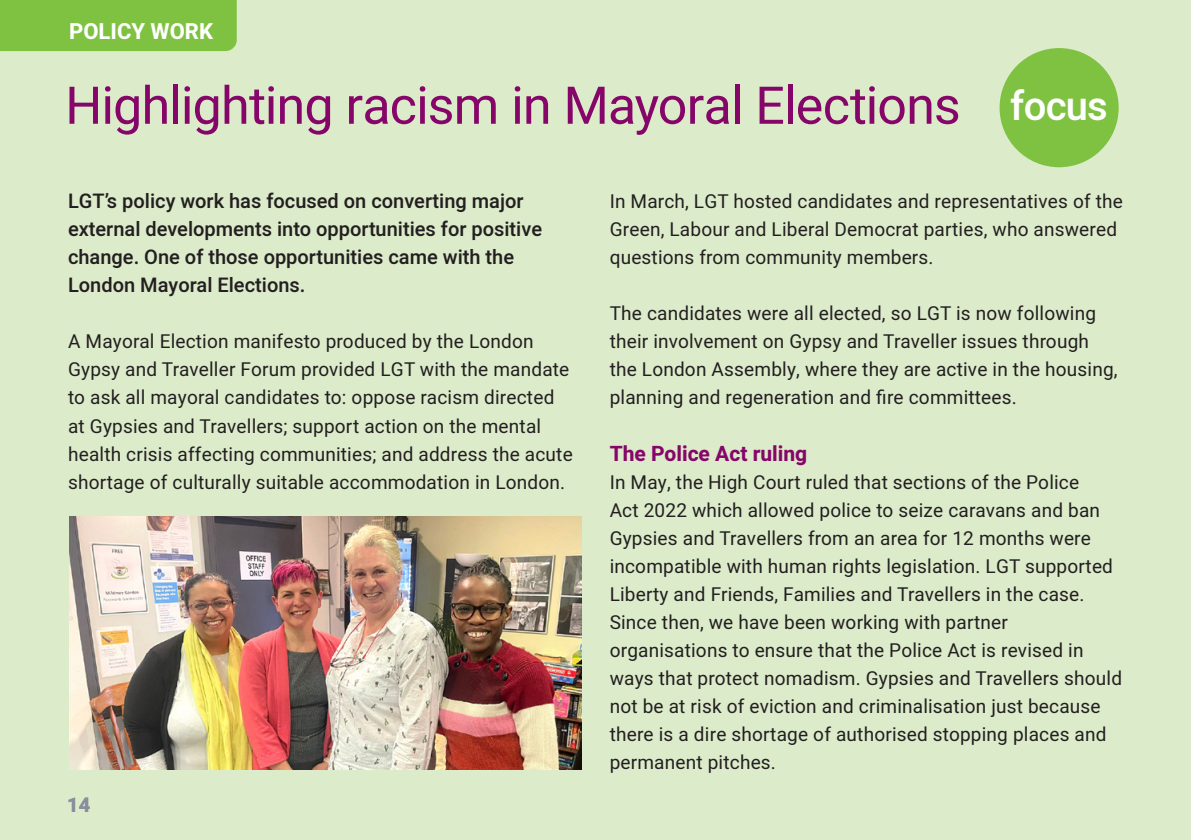
<style>
.page{position:relative;width:1191px;height:840px;background:#fff}
.page>*{position:absolute;margin:0;border:0;box-sizing:border-box;transform-origin:0 0}
.Heading_26_27{font:52px "Heebo";letter-spacing:-.02em;color:#860569}
.strap_left{font:500 40px "Heebo";letter-spacing:-.02em;color:#fff}
.strap_left-2{font:700 22px "Heebo";color:#fff}
.Crosshead_darker_pink_10_5_14{font:700 21px "Heebo";color:#860569}
.intro{font:500 20px/28px "Heebo";color:#231f20}
.Bodycopy{font:700 20px "Heebo";color:#8a8f9d}
.Bodycopy-2{font:19px/28px "Heebo";letter-spacing:.01em;color:#231f20}
</style>
<div class="page">
<div style="left:0;top:0;width:1191px;height:839px;background:#dcebca"></div>
<div style="left:0;top:0;width:237px;height:51px;background:#7fc241"></div>
<div style="left:999px;top:48px;width:119px;height:119px;background:#7fc241;border-radius:50%"></div>
<img style="left:69px;top:516px;width:512px;height:252px">
<p class="strap_left-2" style="left:69px;top:16px;width:145px">POLICY WORK</p>
<p class="Heading_26_27" style="left:65px;top:69px;width:897px">Highlighting racism in Mayoral Elections</p>
<p class="strap_left" style="left:1010px;top:78px;width:99px">focus</p>
<p class="intro" style="left:68px;top:187px;width:475px">LGT’s policy work has focused on converting major external developments into opportunities for positive change. One of those opportunities came with the London Mayoral Elections.</p>
<p class="Bodycopy-2" style="left:68px;top:327px;width:506px">A Mayoral Election manifesto produced by the London Gypsy and Traveller Forum provided LGT with the mandate to ask all mayoral candidates to: oppose racism directed at Gypsies and Travellers; support action on the mental health crisis affecting communities; and address the acute shortage of culturally suitable accommodation in London.</p>
<p class="Bodycopy" style="left:67px;top:790px;width:25px">14</p>
<p class="Bodycopy-2" style="left:609px;top:187px;width:515px">In March, LGT hosted candidates and representatives of the<br>Green, Labour and Liberal Democrat parties, who answered questions from community members.</p>
<p class="Bodycopy-2" style="left:609px;top:299px;width:509px">The candidates were all elected, so LGT is now following their involvement on Gypsy and Traveller issues through the London Assembly, where they are active in the housing, planning and regeneration and fire committees.</p>
<p class="Crosshead_darker_pink_10_5_14" style="left:609px;top:438px;width:199px">The Police Act ruling</p>
<p class="Bodycopy-2" style="left:609px;top:467px;width:505px">In May, the High Court ruled that sections of the Police<br>Act 2022 which allowed police to seize caravans and ban Gypsies and Travellers from an area for 12 months were incompatible with human rights legislation. LGT supported Liberty and Friends, Families and Travellers in the case.</p>
<p class="Bodycopy-2" style="left:609px;top:607px;width:514px">Since then, we have been working with partner organisations to ensure that the Police Act is revised in ways that protect nomadism. Gypsies and Travellers should not be at risk of eviction and criminalisation just because there is a dire shortage of authorised stopping places and permanent pitches.</p>
</div>
